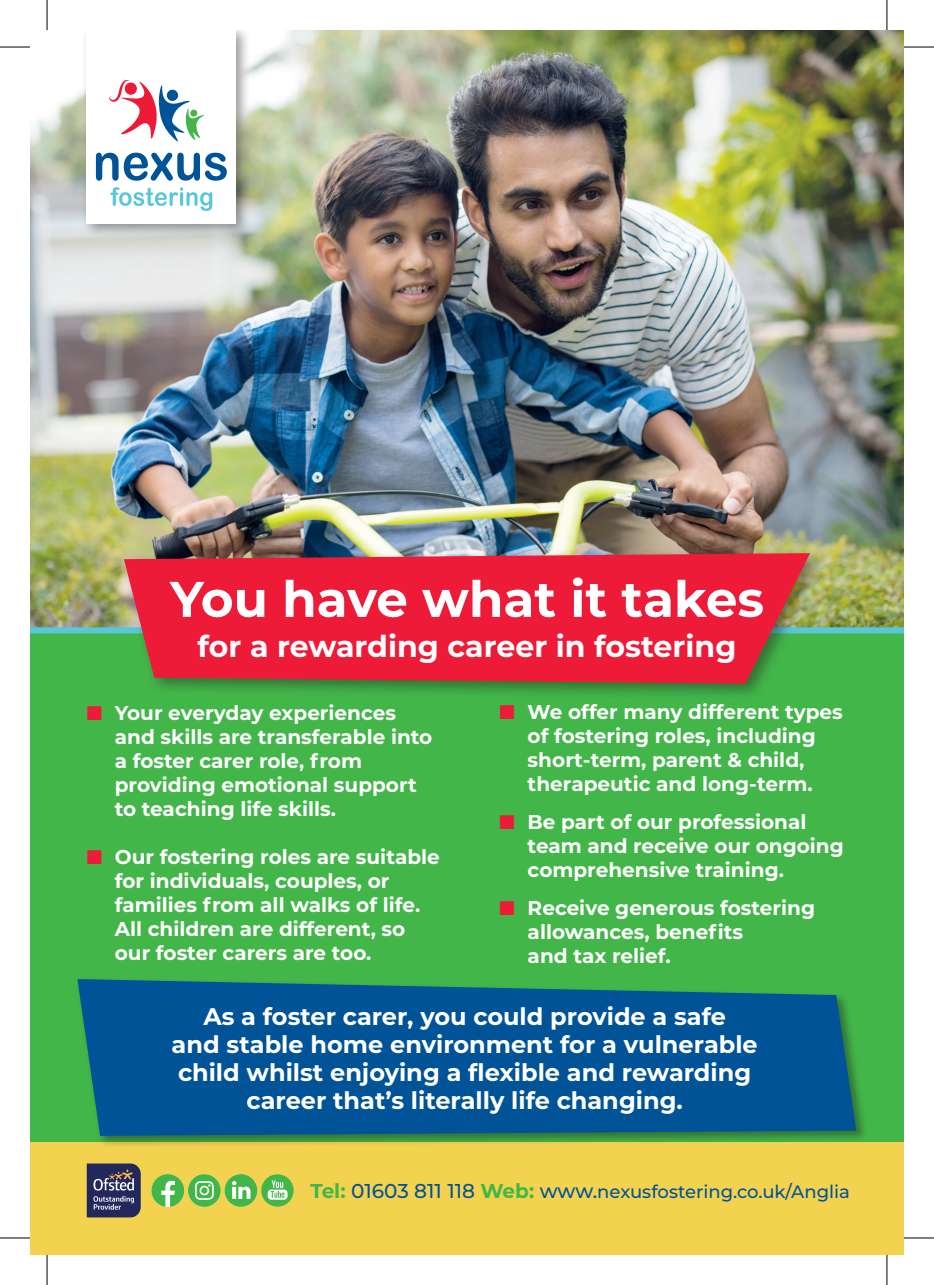
<style>
.page{position:relative;width:934px;height:1285px;background:#fff}
.page>*{position:absolute;margin:0;border:0;box-sizing:border-box;transform-origin:0 0}
.t1{font:700 50px "Montserrat";color:#fff}
.t2{font:700 30px "Montserrat";color:#fff}
.t3{font:700 24px/28px "Montserrat";color:#fff;text-align:center}
.t4{font:700 20px/24px "Montserrat";color:#fff}
.t5{font:500 18px "Montserrat";color:#015397}
.s1{color:#ed1a38}
.s2{font-weight:700;font-size:20px;color:#42b649}
.s3{font-size:20px}
</style>
<div class="page">
<img style="left:30px;top:30px;width:873px;height:597px">
<div style="left:30px;top:629px;width:873px;height:626px;background:#42b649"></div>
<div style="left:30px;top:627px;width:873px;height:6px;background:#57c7d9"></div>
<div style="left:81px;top:30px;width:169px;height:208px;background:#231f20;opacity:.45"></div>
<div style="left:87px;top:30px;width:149px;height:193px;background:#fff"></div>
<svg style="left:96px;top:153px;width:22px;height:28px"></svg>
<svg style="left:124px;top:153px;width:103px;height:28px"></svg>
<svg style="left:109px;top:79px;width:95px;height:63px"></svg>
<svg style="left:110px;top:187px;width:102px;height:24px"></svg>
<div style="left:30px;top:1143px;width:873px;height:112px;background:#f3d24f"></div>
<div style="left:75px;top:977px;width:792px;height:171px;background:#231f20;opacity:.45"></div>
<svg style="left:77px;top:979px;width:778px;height:157px;background:#065b8f"></svg>
<svg style="left:87px;top:1163px;width:54px;height:54px;background:#47486d"></svg>
<svg style="left:151px;top:1174px;width:142px;height:32px"></svg>
<div style="left:119px;top:548px;width:707px;height:153px;background:#231f20;opacity:.45"></div>
<svg style="left:124px;top:553px;width:685px;height:131px;background:#dc283b"></svg>
<hr style="left:0;top:47px;width:30px;height:1px;background:#000">
<hr style="left:903px;top:47px;width:30px;height:1px;background:#000">
<hr style="left:0;top:1237px;width:30px;height:1px;background:#000">
<hr style="left:903px;top:1237px;width:30px;height:1px;background:#000">
<hr style="left:47px;top:0;width:1px;height:30px;background:#000">
<hr style="left:47px;top:1255px;width:1px;height:30px;background:#000">
<hr style="left:886px;top:0;width:1px;height:30px;background:#000">
<hr style="left:886px;top:1255px;width:1px;height:30px;background:#000">
<p class="t1" style="left:170px;top:563px;width:595px">You have what it takes</p>
<p class="t2" style="left:197px;top:624px;width:540px">for a rewarding career in fostering</p>
<p class="t4" style="left:115px;top:700px;width:319px;text-indent:-28px"><span class="s1">■</span> Your everyday experiences and skills are transferable into a foster carer role, from providing emotional support to teaching life skills.</p>
<p class="t4" style="left:115px;top:844px;width:326px;text-indent:-28px"><span class="s1">■</span> Our fostering roles are suitable for individuals, couples, or families from all walks of life.<br>All children are different, so our foster carers are too.</p>
<p class="t4" style="left:499px;top:698px;width:344px;text-align:center"><span class="s1">■</span> We offer many different types of fostering roles, including short-term, parent &amp; child, therapeutic and long-term.</p>
<p class="t4" style="left:527px;top:808px;width:317px;text-indent:-28px"><span class="s1">■</span> Be part of our professional team and receive our ongoing comprehensive training.</p>
<p class="t4" style="left:527px;top:894px;width:289px;text-indent:-28px"><span class="s1">■</span> Receive generous fostering allowances, benefits<br>and tax relief.</p>
<p class="t3" style="left:171px;top:1001px;width:587px">As a foster carer, you could provide a safe<br>and stable home environment for a vulnerable child whilst enjoying a flexible and rewarding career that’s literally life changing.</p>
<p class="t5" style="left:310px;top:1179px;width:541px"><span class="s2">Tel:</span> <span class="s3">01603 811 118</span> <span class="s2">Web:</span> <span class="s3">www.</span>nexusfostering.co.uk/Anglia</p>
</div>
